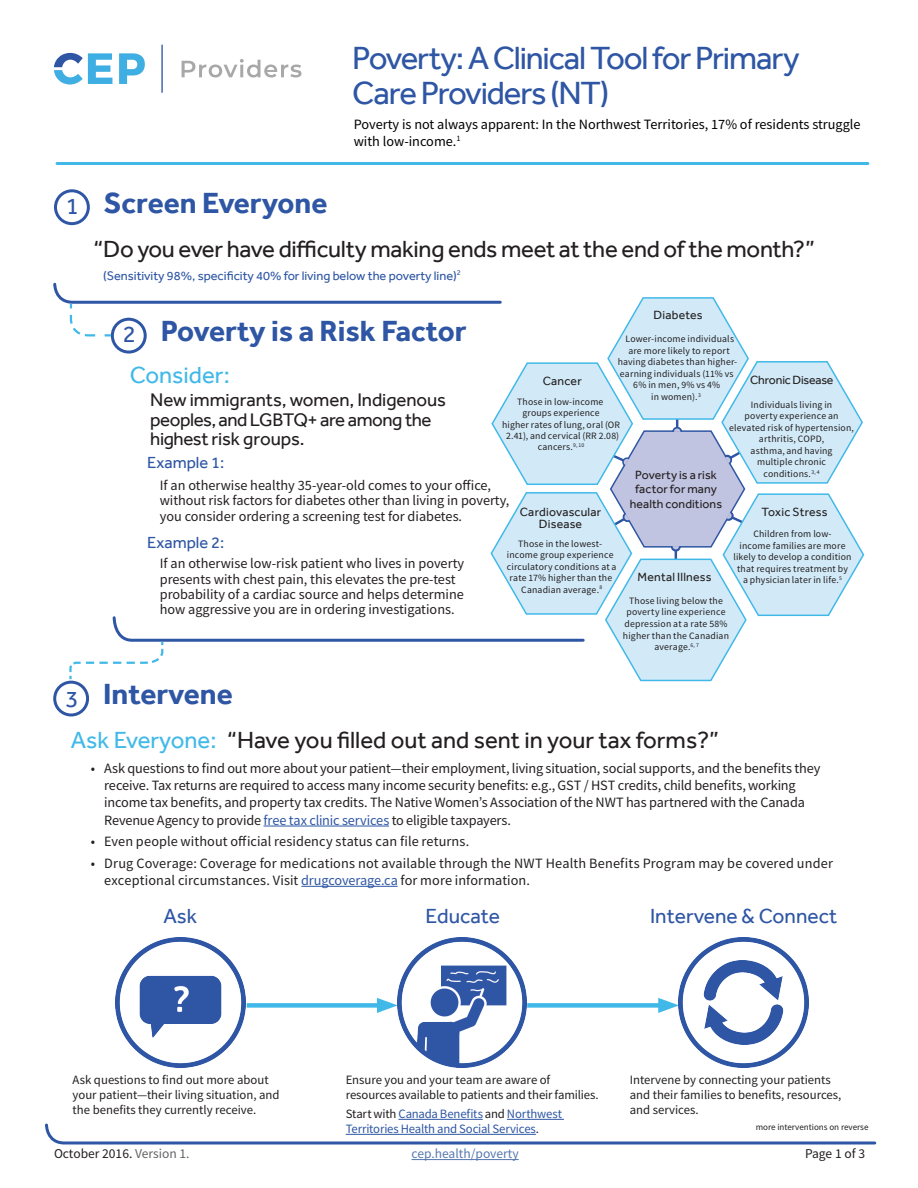
<style>
.page{position:relative;width:918px;height:1188px;background:#fff}
.page>*{position:absolute;margin:0;border:0;box-sizing:border-box;transform-origin:0 0}
.t1{font:33px/34.5px "Effra";letter-spacing:-.035em;color:#2e56a4}
.t2{font:700 30px "Effra";color:#2e56a4}
.t3{font:24px "Effra";letter-spacing:-.01em;color:#231f20}
.t4{font:24px "Effra";color:#41b9e8}
.t5{font:24px "Effra";color:#2e56a4}
.t6{font:21px "Effra";color:#2e56a4}
.t7{font:18.75px/19.5px "Effra";letter-spacing:-.015em;color:#231f20}
.Subtitle{font:16.5px "Effra";color:#2e56a4}
.No_indent{font:14.25px/15.3px "Source Sans Pro";letter-spacing:-.005em;color:#231f20}
.t8{font:14.25px/17.1px "Source Sans Pro";color:#000}
.No_indent-2{font:13.5px "Source Sans Pro";color:#231f20}
.No_indent-3{font:13.5px "Source Sans Pro";color:#5678b0}
.icon_descriptor{font:12.75px/15px "Source Sans Pro";color:#231f20}
.icon_descriptor-2{font:12.75px/15px "Source Sans Pro";letter-spacing:-.015em;color:#2e56a4}
.t9{font:12.75px "Effra";color:#2e56a4}
.t10{font:12.3px/14.7px "Effra";letter-spacing:.01em;color:#231f20;text-align:center}
.t11{font:12.3px "Effra";letter-spacing:-.015em;color:#231f20}
.t12{font:9.75px/11.6px "Source Sans Pro";letter-spacing:.015em;color:#231f20;text-align:center}
.icon_descriptor-3{font:9px "Source Sans Pro";color:#231f20}
.s1{color:#41b9e8}
.s2{color:#2e56a4}
.s3{color:#231f20}
.s4{color:#636366}
</style>
<div class="page">
<hr style="left:398px;top:1119px;width:85px;height:1px;background:#2e56a4">
<hr style="left:507px;top:1119px;width:57px;height:1px;background:#2e56a4">
<hr style="left:412px;top:1159px;width:107px;height:1px;background:#5678b0">
<div style="left:54px;top:189px;width:36px;height:36px;border:3px solid #2e56a4;border-radius:50%"></div>
<div style="left:53px;top:681px;width:36px;height:35px;border:3px solid #2e56a4;border-radius:50%"></div>
<svg style="left:45px;top:1123px;width:832px;height:22px"></svg>
<svg style="left:53px;top:282px;width:812px;height:400px"></svg>
<hr style="left:57px;top:162px;width:811px;height:3px;background:#41b9e8">
<hr style="left:264px;top:826px;width:125px;height:1px;background:#2e56a4">
<hr style="left:301px;top:886px;width:97px;height:1px;background:#2e56a4">
<div style="left:247px;top:1003px;width:138px;height:5px;background:#41b9e8"></div>
<svg style="left:377px;top:998px;width:20px;height:15px"></svg>
<div style="left:527px;top:1003px;width:140px;height:5px;background:#41b9e8"></div>
<svg style="left:658px;top:998px;width:20px;height:15px"></svg>
<img style="left:116px;top:938px;width:129px;height:129px">
<img style="left:397px;top:938px;width:130px;height:129px">
<img style="left:678px;top:938px;width:130px;height:129px">
<svg style="left:119px;top:53px;width:26px;height:31px"></svg>
<svg style="left:54px;top:53px;width:58px;height:32px"></svg>
<svg style="left:182px;top:59px;width:120px;height:18px"></svg>
<hr style="left:161px;top:45px;width:2px;height:48px;background:#2e56a4">
<p class="t1" style="left:352px;top:41px;width:449px">Poverty: A Clinical Tool for Primary<br>Care Providers (NT)</p>
<p class="t8" style="left:354px;top:115px;width:508px">Poverty is not always apparent: In the Northwest Territories, 17% of residents struggle with low-income.<sup>1</sup></p>
<p class="t5" style="left:66px;top:192px;width:15px">1</p>
<p class="t5" style="left:65px;top:685px;width:15px">3</p>
<p class="t2" style="left:104px;top:185px;width:225px">Screen Everyone</p>
<p class="t3" style="left:94px;top:235px;width:723px">“Do you ever have difficulty making ends meet at the end of the month?”</p>
<p class="t9" style="left:103px;top:268px;width:359px">(Sensitivity 98%, specificity 40% for living below the poverty line)<sup>2</sup></p>
<p class="t10" style="left:654px;top:308px;width:51px">Diabetes</p>
<p class="t2" style="left:161px;top:313px;width:307px">Poverty is a Risk Factor</p>
<p class="t5" style="left:123px;top:320px;width:15px">2</p>
<p class="t12" style="left:625px;top:333px;width:110px">Lower-income individuals</p>
<p class="t12" style="left:628px;top:345px;width:103px">are more likely to report</p>
<p class="t12" style="left:618px;top:356px;width:121px">having diabetes than higher-</p>
<p class="t12" style="left:620px;top:368px;width:115px">earning individuals (11% vs<br>6% in men, 9% vs 4%<br>in women).<sup>3</sup></p>
<p class="t4" style="left:130px;top:361px;width:102px">Consider:</p>
<p class="t11" style="left:750px;top:373px;width:85px">Chronic Disease</p>
<p class="t10" style="left:543px;top:374px;width:41px">Cancer</p>
<p class="t12" style="left:502px;top:396px;width:119px;line-height:11.1px">Those in low-income<br>groups experience<br>higher rates of lung, oral (OR<br>2.41), and cervical (RR 2.08) cancers.<sup>9,</sup> <sup>10</sup></p>
<p class="t7" style="left:150px;top:390px;width:297px">New immigrants, women, Indigenous peoples, and LGBTQ+ are among the highest risk groups.</p>
<p class="t12" style="left:751px;top:399px;width:83px">Individuals living in</p>
<p class="t12" style="left:745px;top:410px;width:95px">poverty experience an</p>
<p class="t12" style="left:729px;top:422px;width:126px">elevated risk of hypertension,</p>
<p class="t12" style="left:751px;top:433px;width:83px">arthritis, COPD, asthma, and having multiple chronic conditions.<sup>3,</sup> <sup>4</sup></p>
<p class="Subtitle" style="left:147px;top:453px;width:79px">Example 1:</p>
<p class="t10" style="left:630px;top:467px;width:94px">Poverty is a risk factor for many health conditions</p>
<p class="No_indent" style="left:160px;top:478px;width:351px">If an otherwise healthy 35-year-old comes to your office, without risk factors for diabetes other than living in poverty, you consider ordering a screening test for diabetes.</p>
<p class="No_indent" style="left:160px;top:556px;width:306px">If an otherwise low-risk patient who lives in poverty presents with chest pain, this elevates the pre-test probability of a cardiac source and helps determine how aggressive you are in ordering investigations.</p>
<p class="t10" style="left:520px;top:504px;width:83px">Cardiovascular</p>
<p class="t10" style="left:539px;top:516px;width:45px">Disease</p>
<p class="t10" style="left:762px;top:505px;width:68px">Toxic Stress</p>
<p class="t12" style="left:734px;top:528px;width:120px">Children from low-<br>income families are more likely to develop a condition that requires treatment by a physician later in life.<sup>5</sup></p>
<p class="Subtitle" style="left:147px;top:532px;width:79px">Example 2:</p>
<p class="t12" style="left:507px;top:537px;width:111px">Those in the lowest&shy;income group experience circulatory conditions at a rate 17% higher than the<br>Canadian average.<sup>8</sup></p>
<p class="t10" style="left:638px;top:570px;width:76px">Mental Illness</p>
<p class="t12" style="left:623px;top:595px;width:108px">Those living below the poverty line experience depression at a rate 58% higher than the Canadian average.<sup>6,</sup> <sup>7</sup></p>
<p class="t2" style="left:103px;top:676px;width:131px">Intervene</p>
<p class="t3" style="left:71px;top:726px;width:650px"><span class="s1">Ask Everyone:</span> “Have you filled out and sent in your tax forms?”</p>
<p class="No_indent" style="left:104px;top:760px;width:718px;line-height:17.1px;text-indent:-14px">• Ask questions to find out more about your patient—their employment, living situation, social supports, and the benefits they receive. Tax returns are required to access many income security benefits: e.g., GST / HST credits, child benefits, working income tax benefits, and property tax credits. The Native Women’s Association of the NWT has partnered with the Canada Revenue Agency to provide <span class="s2">free tax clinic services</span> to eligible taxpayers.</p>
<p class="No_indent" style="left:91px;top:834px;width:380px">• Even people without official residency status can file returns.</p>
<p class="No_indent" style="left:104px;top:854px;width:730px;line-height:17.1px;text-indent:-14px">• Drug Coverage: Coverage for medications not available through the NWT Health Benefits Program may be covered under exceptional circumstances. Visit <span class="s2">drugcoverage.ca</span> for more information.</p>
<p class="t6" style="left:163px;top:904px;width:35px">Ask</p>
<p class="t6" style="left:426px;top:904px;width:76px">Educate</p>
<p class="t6" style="left:650px;top:904px;width:188px">Intervene &amp; Connect</p>
<p class="icon_descriptor" style="left:346px;top:1072px;width:254px">Ensure you and your team are aware of resources available to patients and their families.</p>
<p class="icon_descriptor-2" style="left:346px;top:1106px;width:218px"><span class="s3">Start with</span> Canada Benefits <span class="s3">and</span> Northwest<br>Territories Health and Social Services<span class="s3">.</span></p>
<p class="No_indent-3" style="left:412px;top:1145px;width:109px">cep.health/poverty</p>
<p class="icon_descriptor" style="left:630px;top:1072px;width:213px">Intervene by connecting your patients and their families to benefits, resources, and services.</p>
<p class="icon_descriptor" style="left:73px;top:1072px;width:209px">Ask questions to find out more about your patient—their living situation, and the benefits they currently receive.</p>
<p class="icon_descriptor-3" style="left:756px;top:1122px;width:114px">more interventions on reverse</p>
<p class="No_indent-2" style="left:54px;top:1145px;width:137px">October 2016. <span class="s4">Version 1.</span></p>
<p class="No_indent-2" style="left:805px;top:1145px;width:61px">Page 1 of 3</p>
</div>
